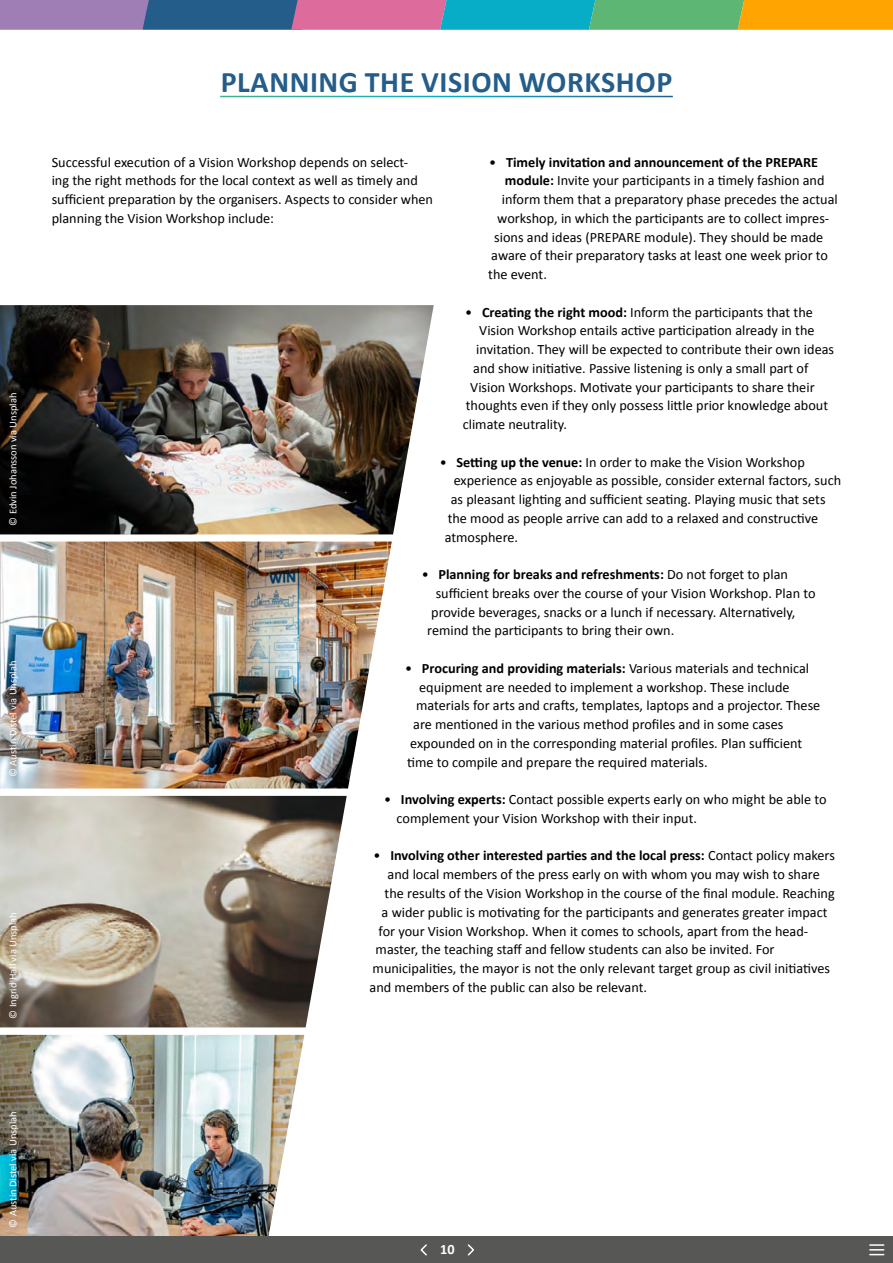
<style>
.page{position:relative;width:893px;height:1263px;background:#fff}
.page>*{position:absolute;margin:0;border:0;box-sizing:border-box;transform-origin:0 0}
.t1{font:700 30px "Calibri";letter-spacing:.02em;color:#255d8a}
.t2{font:14.25px/18.8px "Calibri";color:#000}
.t3{font:700 14.25px "Calibri";color:#000}
.t4{font:700 14.25px "Calibri";color:#fff}
.t5{font:10.5px "Calibri";color:#fff}
.s1{font-weight:400}
.s2{font-weight:700}
</style>
<div class="page">
<svg style="left:0;top:0;width:893px;height:30px;background:#828d83"></svg>
<img style="left:0;top:796px;width:347px;height:231px">
<img style="left:0;top:305px;width:434px;height:229px">
<img style="left:0;top:542px;width:392px;height:246px">
<img style="left:0;top:1035px;width:304px;height:201px">
<div style="left:0;top:1236px;width:893px;height:27px;background:#575756"></div>
<svg style="left:870px;top:1244px;width:14px;height:11px"></svg>
<svg style="left:467px;top:1244px;width:7px;height:12px"></svg>
<svg style="left:420px;top:1244px;width:7px;height:12px"></svg>
<p class="t5" style="left:6px;top:525px;width:134px;rotate:-90deg">© Edvin Johansson via Unsplah</p>
<p class="t5" style="left:6px;top:777px;width:118px;rotate:-90deg">© Austin Distel via Unsplah</p>
<p class="t5" style="left:6px;top:1018px;width:108px;rotate:-90deg">© Ingrid Hall via Unsplah</p>
<h1 class="t1" style="left:221px;top:62px;width:453px">PLANNING THE VISION WORKSHOP</h1>
<p class="t2" style="left:52px;top:152px;width:383px">Successful execution of a Vision Workshop depends on select-<br>ing the right methods for the local context as well as timely and sufficient preparation by the organisers. Aspects to consider when planning the Vision Workshop include:</p>
<p class="t3" style="left:489px;top:153px;width:330px"><span class="s1">•</span> Timely invitation and announcement of the PREPARE</p>
<p class="t2" style="left:505px;top:171px;width:321px"><span class="s2">module:</span> Invite your participants in a timely fashion and</p>
<p class="t2" style="left:502px;top:190px;width:337px">inform them that a preparatory phase precedes the actual</p>
<p class="t2" style="left:497px;top:209px;width:334px">workshop, in which the participants are to collect impres-</p>
<p class="t2" style="left:494px;top:227px;width:331px">sions and ideas (PREPARE module). They should be made</p>
<p class="t2" style="left:491px;top:246px;width:338px">aware of their preparatory tasks at least one week prior to</p>
<p class="t2" style="left:488px;top:265px;width:60px">the event.</p>
<p class="t2" style="left:465px;top:302px;width:349px">• <span class="s2">Creating the right mood:</span> Inform the participants that the</p>
<p class="t2" style="left:479px;top:321px;width:337px">Vision Workshop entails active participation already in the</p>
<p class="t2" style="left:476px;top:340px;width:359px">invitation. They will be expected to contribute their own ideas</p>
<p class="t2" style="left:473px;top:359px;width:337px">and show initiative. Passive listening is only a small part of</p>
<p class="t2" style="left:470px;top:377px;width:346px">Vision Workshops. Motivate your participants to share their</p>
<p class="t2" style="left:466px;top:396px;width:364px">thoughts even if they only possess little prior knowledge about</p>
<p class="t2" style="left:463px;top:415px;width:106px">climate neutrality.</p>
<p class="t2" style="left:440px;top:453px;width:367px">• <span class="s2">Setting up the venue:</span> In order to make the Vision Workshop</p>
<p class="t2" style="left:454px;top:471px;width:389px">experience as enjoyable as possible, consider external factors, such</p>
<p class="t2" style="left:451px;top:490px;width:376px">as pleasant lighting and sufficient seating. Playing music that sets</p>
<p class="t2" style="left:448px;top:509px;width:372px">the mood as people arrive can add to a relaxed and constructive</p>
<p class="t2" style="left:445px;top:528px;width:75px">atmosphere.</p>
<p class="t3" style="left:422px;top:565px;width:368px"><span class="s1">•</span> Planning for breaks and refreshments: <span class="s1">Do not forget to plan</span></p>
<p class="t2" style="left:436px;top:584px;width:381px">sufficient breaks over the course of your Vision Workshop. Plan to</p>
<p class="t2" style="left:431px;top:603px;width:366px">provide beverages, snacks or a lunch if necessary. Alternatively,</p>
<p class="t2" style="left:427px;top:621px;width:249px">remind the participants to bring their own.</p>
<p class="t3" style="left:405px;top:659px;width:405px"><span class="s1">•</span> Procuring and providing materials: <span class="s1">Various materials and technical</span></p>
<p class="t2" style="left:419px;top:678px;width:372px">equipment are needed to implement a workshop. These include</p>
<p class="t2" style="left:416px;top:696px;width:406px">materials for arts and crafts, templates, laptops and a projector. These</p>
<p class="t2" style="left:413px;top:715px;width:372px">are mentioned in the various method profiles and in some cases</p>
<p class="t2" style="left:410px;top:734px;width:394px">expounded on in the corresponding material profiles. Plan sufficient</p>
<p class="t2" style="left:407px;top:753px;width:302px">time to compile and prepare the required materials.</p>
<p class="t2" style="left:397px;top:790px;width:431px;text-indent:-13px">• <span class="s2">Involving experts:</span> Contact possible experts early on who might be able to complement your Vision Workshop with their input.</p>
<p class="t3" style="left:374px;top:847px;width:463px"><span class="s1">•</span> Involving other interested parties and the local press: <span class="s1">Contact policy makers</span></p>
<p class="t2" style="left:388px;top:865px;width:434px">and local members of the press early on with whom you may wish to share</p>
<p class="t2" style="left:385px;top:884px;width:452px">the results of the Vision Workshop in the course of the final module. Reaching</p>
<p class="t2" style="left:382px;top:903px;width:447px">a wider public is motivating for the participants and generates greater impact</p>
<p class="t2" style="left:379px;top:921px;width:430px">for your Vision Workshop. When it comes to schools, apart from the head-</p>
<p class="t2" style="left:376px;top:940px;width:400px">master, the teaching staff and fellow students can also be invited. For</p>
<p class="t2" style="left:373px;top:959px;width:459px">municipalities, the mayor is not the only relevant target group as civil initiatives</p>
<p class="t2" style="left:370px;top:978px;width:279px">and members of the public can also be relevant.</p>
<p class="t5" style="left:6px;top:1227px;width:118px;rotate:-90deg">© Austin Distel via Unsplah</p>
<p class="t4" style="left:440px;top:1240px;width:16px">10</p>
</div>
